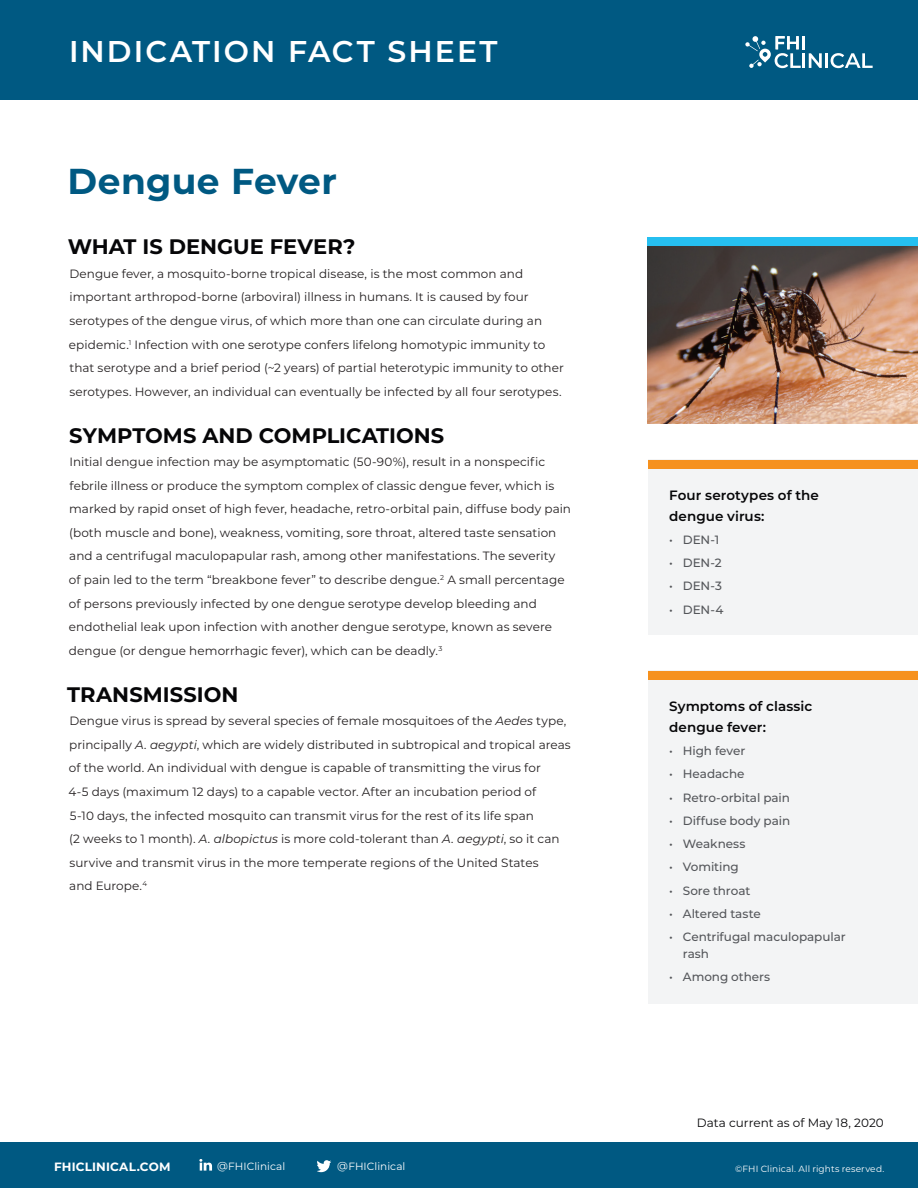
<style>
.page{position:relative;width:918px;height:1188px;background:#fff}
.page>*{position:absolute;margin:0;border:0;box-sizing:border-box;transform-origin:0 0}
.t1{font:700 36px "Montserrat";letter-spacing:.01em;color:#005982}
.Indication_title{font:600 30px "Montserrat";letter-spacing:.07em;color:#fff}
.Section_Title{font:700 21px "Montserrat";color:#060608}
.Sidebar_header{font:600 13.5px/21px "Montserrat";letter-spacing:.005em;color:#060608}
.Body_Paragraph{font:12px/23.5px "Montserrat";letter-spacing:.005em;color:#231f20}
.t2{font:500 12px/16.5px "Montserrat";letter-spacing:-.005em;color:#54565a}
.Section_Title-2{font:12px "Montserrat";letter-spacing:.005em;color:#060608}
.Website{font:700 12px "Montserrat";letter-spacing:.015em;color:#fff}
.Social_Media{font:10.5px "Montserrat";letter-spacing:.005em;color:#fff}
.Copyright{font:9px "Montserrat";letter-spacing:.01em;color:#fff}
.s1{font-style:italic}
</style>
<div class="page">
<div style="left:0;top:0;width:918px;height:99px;background:#005982"></div>
<img style="left:648px;top:246px;width:270px;height:178px">
<div style="left:0;top:1142px;width:918px;height:46px;background:#005982"></div>
<svg style="left:317px;top:1160px;width:14px;height:12px"></svg>
<svg style="left:199px;top:1159px;width:13px;height:12px"></svg>
<div style="left:648px;top:237px;width:270px;height:9px;background:#26bff0"></div>
<div style="left:648px;top:460px;width:270px;height:175px;background:#f3f4f5"></div>
<div style="left:648px;top:671px;width:270px;height:333px;background:#f3f4f5"></div>
<div style="left:648px;top:460px;width:270px;height:9px;background:#f6911e"></div>
<div style="left:648px;top:671px;width:270px;height:9px;background:#f6911e"></div>
<hr style="left:825px;top:53px;width:3px;height:15px;background:#fff">
<svg style="left:831px;top:53px;width:42px;height:15px"></svg>
<svg style="left:745px;top:36px;width:77px;height:32px"></svg>
<p class="Indication_title" style="left:69px;top:30px;width:430px">INDICATION FACT SHEET</p>
<p class="t1" style="left:68px;top:156px;width:271px">Dengue Fever</p>
<p class="Section_Title" style="left:68px;top:232px;width:289px">WHAT IS DENGUE FEVER?</p>
<p class="Body_Paragraph" style="left:69px;top:261px;width:496px">Dengue fever, a mosquito-borne tropical disease, is the most common and important arthropod-borne (arboviral) illness in humans. It is caused by four serotypes of the dengue virus, of which more than one can circulate during an epidemic.<sup>1</sup> Infection with one serotype confers lifelong homotypic immunity to that serotype and a brief period (~2 years) of partial heterotypic immunity to other serotypes. However, an individual can eventually be infected by all four serotypes.</p>
<p class="Section_Title" style="left:69px;top:420px;width:376px">SYMPTOMS AND COMPLICATIONS</p>
<p class="Body_Paragraph" style="left:69px;top:450px;width:504px">Initial dengue infection may be asymptomatic (50-90%), result in a nonspecific febrile illness or produce the symptom complex of classic dengue fever, which is marked by rapid onset of high fever, headache, retro-orbital pain, diffuse body pain (both muscle and bone), weakness, vomiting, sore throat, altered taste sensation and a centrifugal maculopapular rash, among other manifestations. The severity<br>of pain led to the term “breakbone fever” to describe dengue.<sup>2</sup> A small percentage of persons previously infected by one dengue serotype develop bleeding and endothelial leak upon infection with another dengue serotype, known as severe dengue (or dengue hemorrhagic fever), which can be deadly.<sup>3</sup></p>
<p class="Section_Title" style="left:67px;top:679px;width:173px">TRANSMISSION</p>
<p class="Body_Paragraph" style="left:68px;top:709px;width:504px">Dengue virus is spread by several species of female mosquitoes of the <span class="s1">Aedes</span> type, principally <span class="s1">A. aegypti</span>, which are widely distributed in subtropical and tropical areas of the world. An individual with dengue is capable of transmitting the virus for<br>4-5 days (maximum 12 days) to a capable vector. After an incubation period of<br>5-10 days, the infected mosquito can transmit virus for the rest of its life span<br>(2 weeks to 1 month). <span class="s1">A. albopictus</span> is more cold-tolerant than <span class="s1">A. aegypti</span>, so it can survive and transmit virus in the more temperate regions of the United States<br>and Europe.<sup>4</sup></p>
<p class="Website" style="left:54px;top:1158px;width:118px">FHICLINICAL.COM</p>
<p class="Social_Media" style="left:217px;top:1159px;width:70px">@FHIClinical</p>
<p class="Social_Media" style="left:337px;top:1159px;width:70px">@FHIClinical</p>
<p class="Sidebar_header" style="left:669px;top:484px;width:151px">Four serotypes of the dengue virus:</p>
<p class="t2" style="left:669px;top:531px;width:52px">• DEN-1</p>
<p class="t2" style="left:669px;top:554px;width:54px">• DEN-2</p>
<p class="t2" style="left:669px;top:577px;width:54px">• DEN-3</p>
<p class="t2" style="left:669px;top:601px;width:56px">• DEN-4</p>
<p class="Sidebar_header" style="left:669px;top:695px;width:145px">Symptoms of classic dengue fever:</p>
<p class="t2" style="left:669px;top:742px;width:78px">• High fever</p>
<p class="t2" style="left:669px;top:765px;width:77px">• Headache</p>
<p class="t2" style="left:669px;top:789px;width:122px">• Retro-orbital pain</p>
<p class="t2" style="left:669px;top:812px;width:122px">• Diffuse body pain</p>
<p class="t2" style="left:669px;top:835px;width:78px">• Weakness</p>
<p class="t2" style="left:669px;top:858px;width:71px">• Vomiting</p>
<p class="t2" style="left:669px;top:882px;width:83px">• Sore throat</p>
<p class="t2" style="left:669px;top:905px;width:93px">• Altered taste</p>
<p class="t2" style="left:683px;top:928px;width:164px;text-indent:-14px">• Centrifugal maculopapular rash</p>
<p class="t2" style="left:669px;top:968px;width:102px">• Among others</p>
<p class="Section_Title-2" style="left:697px;top:1114px;width:188px">Data current as of May 18, 2020</p>
<p class="Copyright" style="left:735px;top:1162px;width:151px">©FHI Clinical. All rights reserved.</p>
</div>
